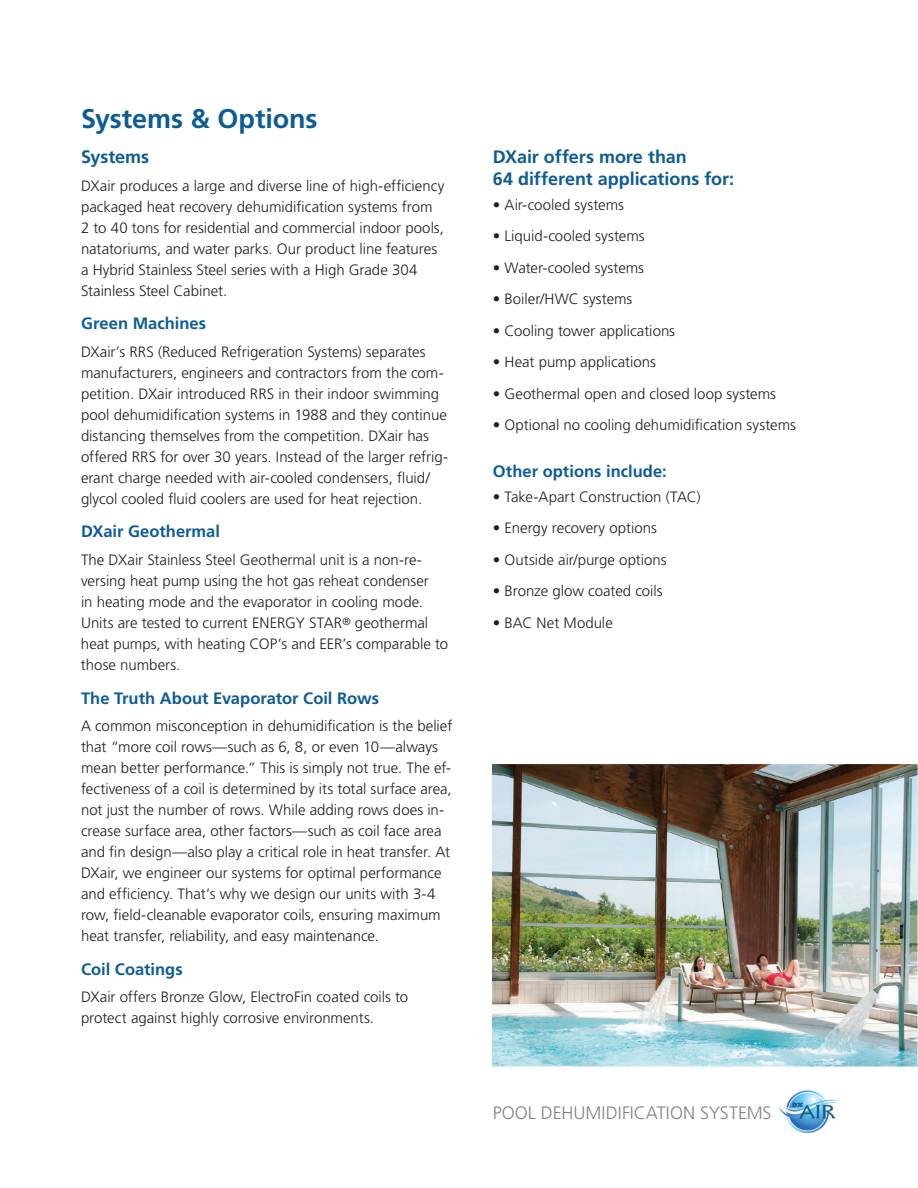
<style>
.page{position:relative;width:918px;height:1188px;background:#fff}
.page>*{position:absolute;margin:0;border:0;box-sizing:border-box;transform-origin:0 0}
.t1{font:700 27px "Frutiger LT Std";letter-spacing:-.005em;color:#0d5c96}
.t2{font:700 18px/21.6px "Frutiger LT Std";letter-spacing:-.005em;color:#0d5c96}
.t3{font:300 18px "Frutiger LT Std";letter-spacing:.005em;color:#808385}
.t4{font:700 16.5px "Frutiger LT Std";color:#0d5c96}
.t5{font:300 15px/21px "Frutiger LT Std";color:#231f20}
</style>
<div class="page">
<img style="left:779px;top:1090px;width:61px;height:42px">
<img style="left:493px;top:764px;width:425px;height:302px">
<h1 class="t1" style="left:81px;top:103px;width:238px">Systems &amp; Options</h1>
<p class="t2" style="left:81px;top:146px;width:70px">Systems</p>
<p class="t5" style="left:81px;top:176px;width:365px">DXair produces a large and diverse line of high-efficiency packaged heat recovery dehumidification systems from 2 to 40 tons for residential and commercial indoor pools, natatoriums, and water parks. Our product line features a Hybrid Stainless Steel series with a High Grade 304<br>Stainless Steel Cabinet.</p>
<p class="t4" style="left:81px;top:314px;width:127px">Green Machines</p>
<p class="t5" style="left:81px;top:342px;width:369px">DXair’s RRS (Reduced Refrigeration Systems) separates manufacturers, engineers and contractors from the com&shy;petition. DXair introduced RRS in their indoor swimming pool dehumidification systems in 1988 and they continue distancing themselves from the competition. DXair has offered RRS for over 30 years. Instead of the larger refrig&shy;erant charge needed with air-cooled condensers, fluid/ glycol cooled fluid coolers are used for heat rejection.</p>
<p class="t4" style="left:81px;top:522px;width:141px">DXair Geothermal</p>
<p class="t5" style="left:81px;top:550px;width:369px">The DXair Stainless Steel Geothermal unit is a non-re&shy;versing heat pump using the hot gas reheat condenser<br>in heating mode and the evaporator in cooling mode.<br>Units are tested to current ENERGY STAR<sup>®</sup> geothermal heat pumps, with heating COP’s and EER’s comparable to those numbers.</p>
<p class="t4" style="left:81px;top:688px;width:300px">The Truth About Evaporator Coil Rows</p>
<p class="t5" style="left:81px;top:716px;width:373px">A common misconception in dehumidification is the belief that “more coil rows—such as 6, 8, or even 10—always mean better performance.” This is simply not true. The ef&shy;fectiveness of a coil is determined by its total surface area, not just the number of rows. While adding rows does in&shy;crease surface area, other factors—such as coil face area and fin design—also play a critical role in heat transfer. At DXair, we engineer our systems for optimal performance and efficiency. That’s why we design our units with 3-4 row, field-cleanable evaporator coils, ensuring maximum heat transfer, reliability, and easy maintenance.</p>
<p class="t4" style="left:81px;top:959px;width:103px">Coil Coatings</p>
<p class="t5" style="left:81px;top:987px;width:329px">DXair offers Bronze Glow, ElectroFin coated coils to protect against highly corrosive environments.</p>
<p class="t2" style="left:493px;top:146px;width:243px">DXair offers more than<br>64 different applications for:</p>
<p class="t5" style="left:493px;top:194px;width:133px">• Air-cooled systems</p>
<p class="t5" style="left:493px;top:226px;width:153px">• Liquid-cooled systems</p>
<p class="t5" style="left:493px;top:257px;width:153px">• Water-cooled systems</p>
<p class="t5" style="left:493px;top:289px;width:141px">• Boiler/HWC systems</p>
<p class="t5" style="left:493px;top:320px;width:184px">• Cooling tower applications</p>
<p class="t5" style="left:493px;top:352px;width:165px">• Heat pump applications</p>
<p class="t5" style="left:493px;top:383px;width:285px">• Geothermal open and closed loop systems</p>
<p class="t5" style="left:493px;top:415px;width:305px">• Optional no cooling dehumidification systems</p>
<p class="t4" style="left:493px;top:462px;width:175px">Other options include:</p>
<p class="t5" style="left:493px;top:486px;width:209px">• Take-Apart Construction (TAC)</p>
<p class="t5" style="left:493px;top:518px;width:165px">• Energy recovery options</p>
<p class="t5" style="left:493px;top:549px;width:175px">• Outside air/purge options</p>
<p class="t5" style="left:493px;top:581px;width:171px">• Bronze glow coated coils</p>
<p class="t5" style="left:493px;top:612px;width:121px">• BAC Net Module</p>
<p class="t3" style="left:493px;top:1103px;width:280px">POOL DEHUMIDIFICATION SYSTEMS</p>
</div>
